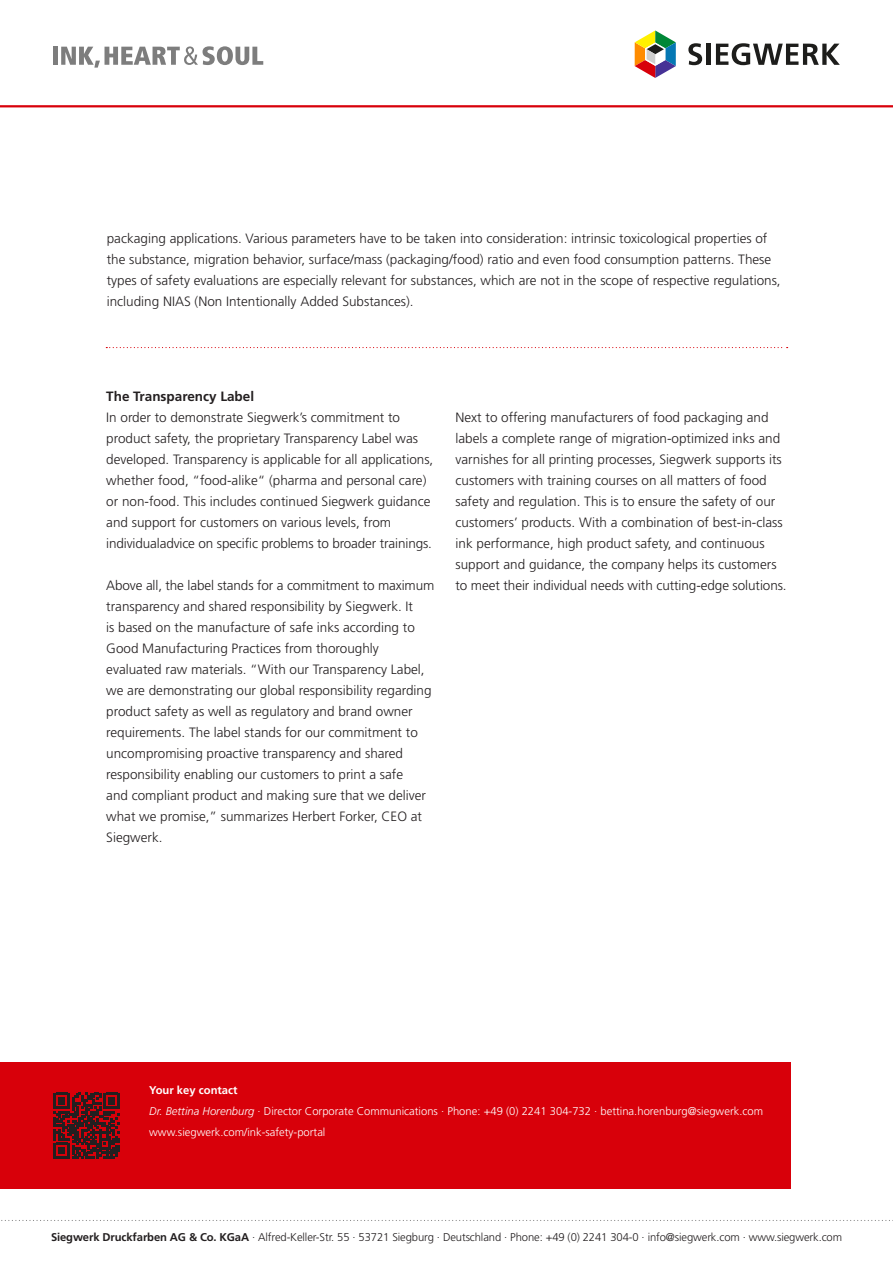
<style>
.page{position:relative;width:893px;height:1263px;background:#fff}
.page>*{position:absolute;margin:0;border:0;box-sizing:border-box;transform-origin:0 0}
.t1{font:300 13.5px/21px "Frutiger LT Std";color:#231f20}
.t2{font:700 13.5px "Frutiger LT Std";color:#231f20}
.t3{font:300 11.25px/21px "Frutiger LT Std";color:#fff}
.t4{font:300 11.25px "Frutiger LT Std";letter-spacing:-.01em;color:#231f20}
.s1{font-weight:700}
.s2{font-style:italic}
</style>
<div class="page">
<svg style="left:1px;top:1220px;width:892px;height:1px"></svg>
<div style="left:0;top:1063px;width:791px;height:126px;background:#d8000a"></div>
<svg style="left:54px;top:1093px;width:66px;height:65px"></svg>
<svg style="left:106px;top:347px;width:682px;height:1px"></svg>
<svg style="left:634px;top:30px;width:42px;height:48px"></svg>
<svg style="left:688px;top:43px;width:14px;height:22px"></svg>
<hr style="left:706px;top:44px;width:4px;height:21px;background:#1d1d1b">
<svg style="left:716px;top:43px;width:124px;height:22px"></svg>
<div style="left:53px;top:47px;width:5px;height:18px;background:#7d7d7d"></div>
<svg style="left:61px;top:46px;width:202px;height:22px"></svg>
<hr style="left:0;top:105px;width:893px;height:2px;background:#d8000a">
<p class="t1" style="left:107px;top:228px;width:675px">packaging applications. Various parameters have to be taken into consideration: intrinsic toxicological properties of the substance, migration behavior, surface/mass (packaging/food) ratio and even food consumption patterns. These types of safety evaluations are especially relevant for substances, which are not in the scope of respective regulations, including NIAS (Non Intentionally Added Substances).</p>
<p class="t2" style="left:106px;top:388px;width:149px">The Transparency Label</p>
<p class="t1" style="left:106px;top:407px;width:329px">In order to demonstrate Siegwerk’s commitment to product safety, the proprietary Transparency Label was developed. Transparency is applicable for all applications, whether food, “food-alike“ (pharma and personal care) or non-food. This includes continued Siegwerk guidance and support for customers on various levels, from individualadvice on specific problems to broader trainings.</p>
<p class="t1" style="left:106px;top:575px;width:329px">Above all, the label stands for a commitment to maximum transparency and shared responsibility by Siegwerk. It<br>is based on the manufacture of safe inks according to Good Manufacturing Practices from thoroughly evaluated raw materials. “With our Transparency Label, we are demonstrating our global responsibility regarding product safety as well as regulatory and brand owner requirements. The label stands for our commitment to uncompromising proactive transparency and shared responsibility enabling our customers to print a safe<br>and compliant product and making sure that we deliver what we promise,” summarizes Herbert Forker, CEO at Siegwerk.</p>
<p class="t1" style="left:455px;top:407px;width:333px">Next to offering manufacturers of food packaging and labels a complete range of migration-optimized inks and varnishes for all printing processes, Siegwerk supports its customers with training courses on all matters of food safety and regulation. This is to ensure the safety of our customers’ products. With a combination of best-in-class ink performance, high product safety, and continuous support and guidance, the company helps its customers to meet their individual needs with cutting-edge solutions.</p>
<p class="t3" style="left:149px;top:1080px;width:615px"><span class="s1">Your key contact<br></span><span class="s2">Dr. Bettina Horenburg</span> · Director Corporate Communications · Phone: +49 (0) 2241 304-732 · bettina.horenburg@siegwerk.com www.siegwerk.com/ink-safety-portal</p>
<p class="t4" style="left:51px;top:1231px;width:793px"><span class="s1">Siegwerk Druckfarben AG &amp; Co. KGaA</span> · Alfred-Keller-Str. 55 · 53721 Siegburg · Deutschland · Phone: +49 (0) 2241 304-0 · info@siegwerk.com · www.siegwerk.com</p>
</div>
